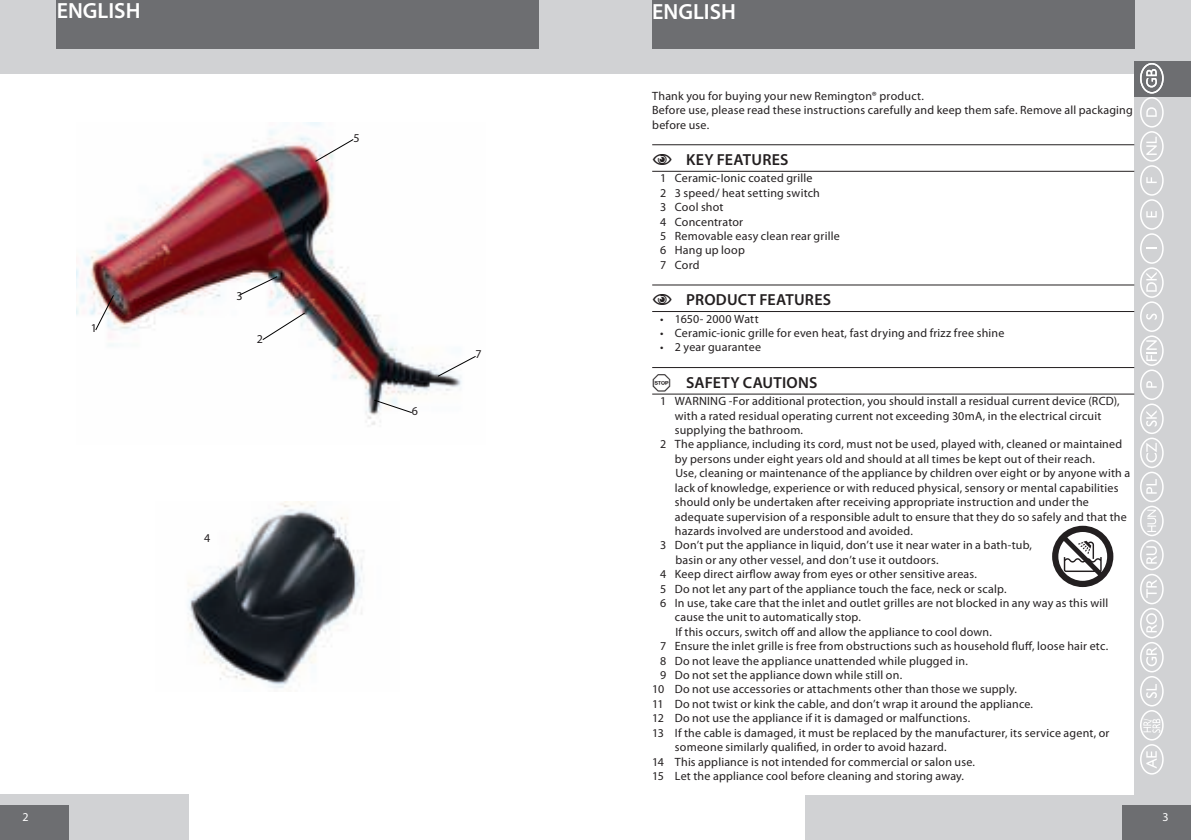
<style>
.page{position:relative;width:1191px;height:840px;background:#fff}
.page>*{position:absolute;margin:0;border:0;box-sizing:border-box;transform-origin:0 0}
.t1{font:600 22px "Myriad Pro";color:#fff}
.t2{font:600 16px "Myriad Pro";letter-spacing:.01em;color:#231f20}
.t3{font:12px/14.4px "Myriad Pro";letter-spacing:.015em;color:#231f20}
.t4{font:12px "Myriad Pro";color:#fff}
.s1{font-family:"Myriad Points";font-weight:400}
</style>
<div class="page">
<div style="left:0;top:0;width:595px;height:74px;background:#d1d2d4"></div>
<div style="left:0;top:794px;width:188px;height:45px;background:#d1d2d4"></div>
<div style="left:805px;top:794px;width:386px;height:45px;background:#d1d2d4"></div>
<div style="left:1123px;top:805px;width:68px;height:34px;background:#6d6e71"></div>
<div style="left:0;top:805px;width:68px;height:34px;background:#6d6e71"></div>
<div style="left:595px;top:0;width:596px;height:74px;background:#d1d2d4"></div>
<div style="left:652px;top:0;width:482px;height:48px;background:#6d6e71"></div>
<div style="left:57px;top:0;width:482px;height:49px;background:#6d6e71"></div>
<div style="left:1134px;top:60px;width:57px;height:741px;background:#d1d2d4"></div>
<div style="left:1134px;top:61px;width:57px;height:35px;background:#6d6e71"></div>
<img style="left:188px;top:501px;width:176px;height:187px">
<img style="left:76px;top:122px;width:386px;height:303px">
<hr style="left:652px;top:144px;width:482px;height:1px;background:#231f20">
<hr style="left:652px;top:171px;width:482px;height:1px;background:#231f20">
<hr style="left:652px;top:284px;width:482px;height:1px;background:#231f20">
<hr style="left:652px;top:311px;width:482px;height:1px;background:#231f20">
<hr style="left:652px;top:367px;width:482px;height:1px;background:#231f20">
<hr style="left:652px;top:393px;width:482px;height:1px;background:#231f20">
<svg style="left:1052px;top:525px;width:61px;height:61px"></svg>
<svg style="left:436px;top:355px;width:40px;height:22px"></svg>
<svg style="left:373px;top:398px;width:40px;height:15px"></svg>
<svg style="left:94px;top:294px;width:21px;height:37px"></svg>
<svg style="left:261px;top:311px;width:45px;height:30px"></svg>
<svg style="left:314px;top:138px;width:40px;height:25px"></svg>
<svg style="left:238px;top:275px;width:40px;height:21px"></svg>
<div style="left:1140px;top:97px;width:23px;height:30px;border:2px solid #fff;border-radius:50%"></div>
<svg style="left:1146px;top:107px;width:10px;height:10px"></svg>
<div style="left:1140px;top:131px;width:23px;height:30px;border:2px solid #fff;border-radius:50%"></div>
<svg style="left:1146px;top:137px;width:10px;height:18px"></svg>
<div style="left:1140px;top:165px;width:23px;height:31px;border:2px solid #fff;border-radius:50%"></div>
<svg style="left:1146px;top:177px;width:10px;height:6px"></svg>
<div style="left:1140px;top:199px;width:23px;height:31px;border:2px solid #fff;border-radius:50%"></div>
<svg style="left:1146px;top:211px;width:10px;height:6px"></svg>
<div style="left:1140px;top:233px;width:23px;height:31px;border:2px solid #fff;border-radius:50%"></div>
<svg style="left:1146px;top:247px;width:10px;height:2px"></svg>
<div style="left:1140px;top:267px;width:23px;height:31px;border:2px solid #fff;border-radius:50%"></div>
<svg style="left:1146px;top:273px;width:10px;height:18px"></svg>
<div style="left:1140px;top:301px;width:23px;height:31px;border:2px solid #fff;border-radius:50%"></div>
<svg style="left:1146px;top:313px;width:10px;height:6px"></svg>
<div style="left:1140px;top:335px;width:23px;height:31px;border:2px solid #fff;border-radius:50%"></div>
<svg style="left:1146px;top:340px;width:10px;height:21px"></svg>
<div style="left:1140px;top:369px;width:23px;height:31px;border:2px solid #fff;border-radius:50%"></div>
<svg style="left:1146px;top:381px;width:10px;height:6px"></svg>
<div style="left:1140px;top:403px;width:23px;height:31px;border:2px solid #fff;border-radius:50%"></div>
<svg style="left:1146px;top:411px;width:10px;height:15px"></svg>
<div style="left:1140px;top:437px;width:23px;height:31px;border:2px solid #fff;border-radius:50%"></div>
<svg style="left:1146px;top:443px;width:10px;height:19px"></svg>
<div style="left:1140px;top:471px;width:23px;height:31px;border:2px solid #fff;border-radius:50%"></div>
<svg style="left:1146px;top:479px;width:10px;height:14px"></svg>
<div style="left:1140px;top:505px;width:23px;height:31px;border:2px solid #fff;border-radius:50%"></div>
<svg style="left:1147px;top:509px;width:9px;height:22px"></svg>
<div style="left:1140px;top:539px;width:23px;height:31px;border:2px solid #fff;border-radius:50%"></div>
<svg style="left:1146px;top:546px;width:10px;height:17px"></svg>
<div style="left:1140px;top:573px;width:23px;height:31px;border:2px solid #fff;border-radius:50%"></div>
<svg style="left:1146px;top:580px;width:10px;height:17px"></svg>
<div style="left:1140px;top:607px;width:23px;height:31px;border:2px solid #fff;border-radius:50%"></div>
<svg style="left:1146px;top:613px;width:10px;height:19px"></svg>
<div style="left:1140px;top:641px;width:23px;height:31px;border:2px solid #fff;border-radius:50%"></div>
<svg style="left:1146px;top:648px;width:10px;height:18px"></svg>
<div style="left:1140px;top:675px;width:23px;height:31px;border:2px solid #fff;border-radius:50%"></div>
<svg style="left:1146px;top:684px;width:10px;height:13px"></svg>
<div style="left:1140px;top:743px;width:23px;height:31px;border:2px solid #fff;border-radius:50%"></div>
<svg style="left:1146px;top:751px;width:10px;height:17px"></svg>
<div style="left:1140px;top:709px;width:23px;height:31px;border:2px solid #fff;border-radius:50%"></div>
<svg style="left:1143px;top:718px;width:17px;height:14px"></svg>
<div style="left:1140px;top:63px;width:23px;height:30px;border:2px solid #fff;border-radius:50%"></div>
<svg style="left:1146px;top:69px;width:10px;height:18px"></svg>
<h1 class="t1" style="left:57px;top:-2px;width:85px">ENGLISH</h1>
<h1 class="t1" style="left:652px;top:-1px;width:85px">ENGLISH</h1>
<p class="t3" style="left:91px;top:321px;width:8px">1</p>
<p class="t3" style="left:236px;top:289px;width:8px">3</p>
<p class="t3" style="left:257px;top:332px;width:8px">2</p>
<p class="t3" style="left:204px;top:531px;width:8px">4</p>
<p class="t3" style="left:353px;top:131px;width:8px">5</p>
<p class="t3" style="left:412px;top:404px;width:8px">6</p>
<p class="t3" style="left:475px;top:346px;width:8px">7</p>
<p class="t3" style="left:652px;top:89px;width:482px">Thank you for buying your new Remington® product.<br>Before use, please read these instructions carefully and keep them safe. Remove all packaging before use.</p>
<h2 class="t2" style="left:652px;top:151px;width:138px"><span class="s1">C</span> KEY FEATURES</h2>
<p class="t3" style="left:660px;top:171px;width:181px">1 Ceramic-Ionic coated grille<br>2 3 speed/ heat setting switch<br>3 Cool shot<br>4 Concentrator<br>5 Removable easy clean rear grille<br>6 Hang up loop<br>7 Cord</p>
<h2 class="t2" style="left:652px;top:291px;width:180px"><span class="s1">C</span> PRODUCT FEATURES</h2>
<p class="t3" style="left:660px;top:311px;width:100px">• 1650- 2000 Watt</p>
<p class="t3" style="left:660px;top:325px;width:346px">• Ceramic-ionic grille for even heat, fast drying and frizz free shine</p>
<p class="t3" style="left:660px;top:340px;width:102px">• 2 year guarantee</p>
<h2 class="t2" style="left:652px;top:373px;width:167px"><span class="s1">A</span> SAFETY CAUTIONS</h2>
<p class="t3" style="left:660px;top:393px;width:461px">1 WARNING -For additional protection, you should install a residual current device (RCD),</p>
<p class="t3" style="left:675px;top:408px;width:428px">with a rated residual operating current not exceeding 30mA, in the electrical circuit</p>
<p class="t3" style="left:675px;top:423px;width:130px">supplying the bathroom.</p>
<p class="t3" style="left:660px;top:437px;width:464px">2 The appliance, including its cord, must not be used, played with, cleaned or maintained</p>
<p class="t3" style="left:675px;top:452px;width:421px">by persons under eight years old and should at all times be kept out of their reach.</p>
<p class="t3" style="left:675px;top:466px;width:456px">Use, cleaning or maintenance of the appliance by children over eight or by anyone with a</p>
<p class="t3" style="left:675px;top:480px;width:445px">lack of knowledge, experience or with reduced physical, sensory or mental capabilities</p>
<p class="t3" style="left:675px;top:495px;width:415px">should only be undertaken after receiving appropriate instruction and under the</p>
<p class="t3" style="left:675px;top:509px;width:453px">adequate supervision of a responsible adult to ensure that they do so safely and that the</p>
<p class="t3" style="left:675px;top:523px;width:240px">hazards involved are understood and avoided.</p>
<p class="t3" style="left:660px;top:538px;width:373px">3 Don’t put the appliance in liquid, don’t use it near water in a bath-tub,</p>
<p class="t3" style="left:675px;top:552px;width:265px">basin or any other vessel, and don’t use it outdoors.</p>
<p class="t3" style="left:660px;top:567px;width:318px">4 Keep direct airflow away from eyes or other sensitive areas.</p>
<p class="t3" style="left:660px;top:581px;width:348px">5 Do not let any part of the appliance touch the face, neck or scalp.</p>
<p class="t3" style="left:660px;top:596px;width:449px">6 In use, take care that the inlet and outlet grilles are not blocked in any way as this will</p>
<p class="t3" style="left:675px;top:610px;width:188px">cause the unit to automatically stop.</p>
<p class="t3" style="left:675px;top:624px;width:318px">If this occurs, switch off and allow the appliance to cool down.</p>
<p class="t3" style="left:660px;top:639px;width:449px">7 Ensure the inlet grille is free from obstructions such as household fluff, loose hair etc.</p>
<p class="t3" style="left:660px;top:653px;width:309px">8 Do not leave the appliance unattended while plugged in.</p>
<p class="t3" style="left:660px;top:668px;width:243px">9 Do not set the appliance down while still on.</p>
<p class="t3" style="left:652px;top:682px;width:366px">10 Do not use accessories or attachments other than those we supply.</p>
<p class="t3" style="left:652px;top:696px;width:382px">11 Do not twist or kink the cable, and don’t wrap it around the appliance.</p>
<p class="t3" style="left:652px;top:711px;width:319px">12 Do not use the appliance if it is damaged or malfunctions.</p>
<p class="t3" style="left:652px;top:725px;width:459px">13 If the cable is damaged, it must be replaced by the manufacturer, its service agent, or</p>
<p class="t3" style="left:675px;top:739px;width:273px">someone similarly qualified, in order to avoid hazard.</p>
<p class="t3" style="left:652px;top:754px;width:324px">14 This appliance is not intended for commercial or salon use.</p>
<p class="t3" style="left:652px;top:768px;width:313px">15 Let the appliance cool before cleaning and storing away.</p>
<p class="t4" style="left:22px;top:810px;width:8px">2</p>
<p class="t4" style="left:1162px;top:810px;width:8px">3</p>
</div>
